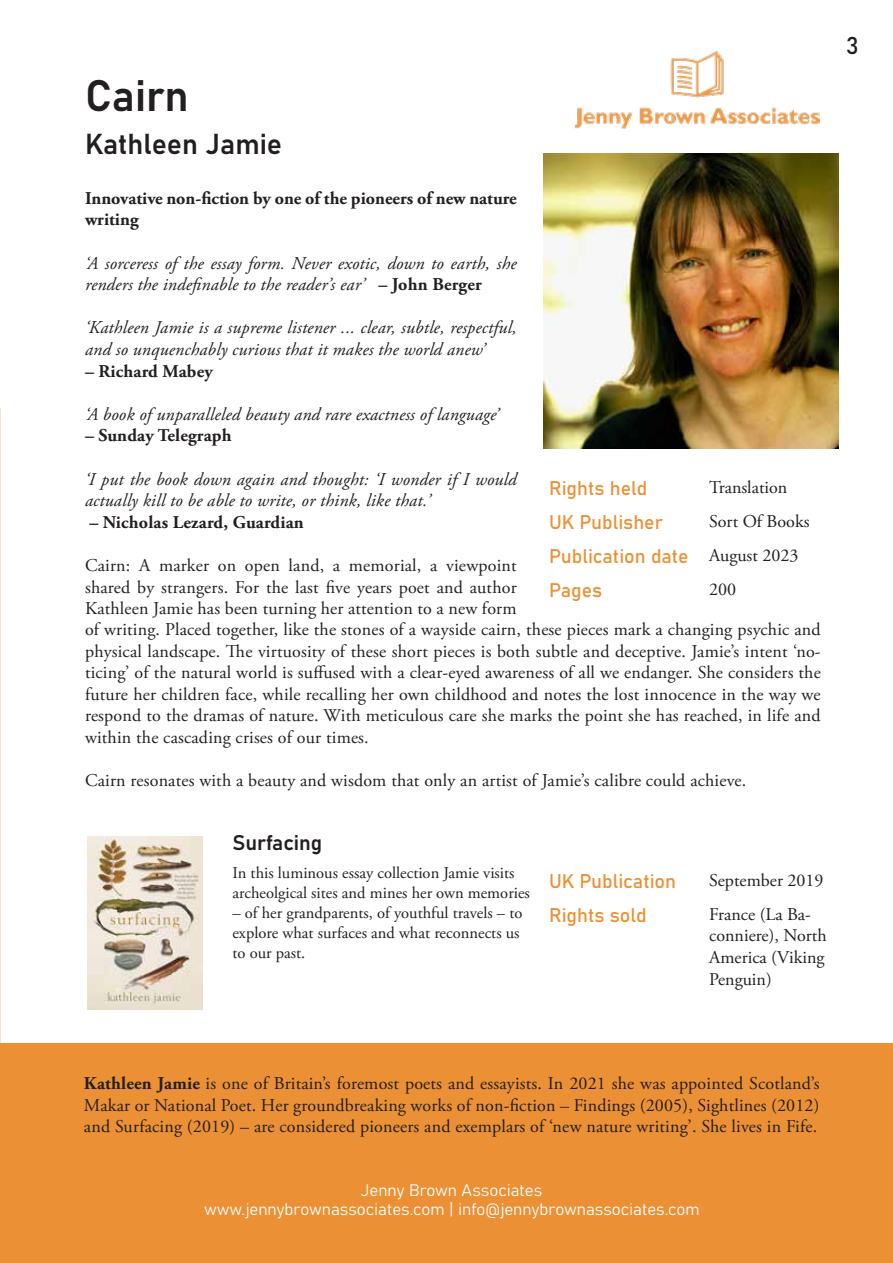
<style>
.page{position:relative;width:893px;height:1263px;background:#fff}
.page>*{position:absolute;margin:0;border:0;box-sizing:border-box;transform-origin:0 0}
.t1{font:43.5px "Bahnschrift";color:#231f20}
.t2{font:28.5px "Bahnschrift";color:#231f20}
.t3{font:24px "Bahnschrift";color:#231f20}
.t4{font:21px "Bahnschrift";color:#231f20}
.t5{font:19.5px/34px "Bahnschrift";color:#eb9034}
.t6{font:18px/21.6px "Adobe Garamond Pro";letter-spacing:.01em;color:#231f20;text-align:justify}
.t7{font:italic 18px/21.6px "Adobe Garamond Pro";letter-spacing:.01em;color:#231f20}
.t8{font:700 18px/21.6px "Adobe Garamond Pro";color:#231f20}
.t9{font:16.5px/19.8px "Adobe Garamond Pro";color:#231f20}
.t10{font:16.5px/19.8px "Bahnschrift";color:#fff;text-align:center}
.s1{font-weight:700;font-style:normal}
.s2{font-family:"Adobe Garamond Pro";font-size:18px;color:#231f20}
.s3{font-weight:700}
</style>
<div class="page">
<div style="left:0;top:1044px;width:893px;height:219px;background:#eb9034"></div>
<img style="left:575px;top:51px;width:245px;height:78px">
<img style="left:543px;top:153px;width:296px;height:295px">
<img style="left:87px;top:836px;width:116px;height:173px">
<h1 class="t1" style="left:85px;top:63px;width:105px">Cairn</h1>
<h2 class="t2" style="left:85px;top:122px;width:199px">Kathleen Jamie</h2>
<p class="t8" style="left:85px;top:188px;width:433px">Innovative non-fiction by one of the pioneers of new nature writing</p>
<p class="t7" style="left:85px;top:252px;width:433px">‘A sorceress of the essay form. Never exotic, down to earth, she renders the indefinable to the reader’s ear’ <span class="s1">– John Berger</span></p>
<p class="t7" style="left:85px;top:317px;width:433px">‘Kathleen Jamie is a supreme listener ... clear, subtle, respectful, and so unquenchably curious that it makes the world anew’</p>
<p class="t8" style="left:85px;top:360px;width:129px">– Richard Mabey</p>
<p class="t7" style="left:85px;top:404px;width:415px">‘A book of unparalleled beauty and rare exactness of language’</p>
<p class="t8" style="left:85px;top:425px;width:148px">– Sunday Telegraph</p>
<p class="t7" style="left:85px;top:468px;width:433px">‘I put the book down again and thought: ‘I wonder if I would actually kill to be able to write, or think, like that.’</p>
<p class="t8" style="left:89px;top:512px;width:216px">– Nicholas Lezard, Guardian</p>
<p class="t6" style="left:85px;top:555px;width:433px">Cairn: A marker on open land, a memorial, a viewpoint shared by strangers. For the last five years poet and author Kathleen Jamie has been turning her attention to a new form</p>
<p class="t5" style="left:549px;top:470px;width:100px">Rights held</p>
<p class="t6" style="left:709px;top:477px;width:80px">Translation</p>
<p class="t5" style="left:549px;top:504px;width:115px">UK Publisher</p>
<p class="t6" style="left:709px;top:511px;width:102px">Sort Of Books</p>
<p class="t5" style="left:549px;top:538px;width:251px">Publication date <span class="s2">August 2023<br></span>Pages</p>
<p class="t6" style="left:709px;top:579px;width:28px">200</p>
<p class="t6" style="left:85px;top:619px;width:737px">of writing. Placed together, like the stones of a wayside cairn, these pieces mark a changing psychic and physical landscape. The virtuosity of these short pieces is both subtle and deceptive. Jamie’s intent ‘no&shy;ticing’ of the natural world is suffused with a clear-eyed awareness of all we endanger. She considers the future her children face, while recalling her own childhood and notes the lost innocence in the way we respond to the dramas of nature. With meticulous care she marks the point she has reached, in life and within the cascading crises of our times.</p>
<p class="t6" style="left:85px;top:770px;width:663px">Cairn resonates with a beauty and wisdom that only an artist of Jamie’s calibre could achieve.</p>
<p class="t4" style="left:232px;top:827px;width:91px">Surfacing</p>
<p class="t9" style="left:232px;top:864px;width:299px">In this luminous essay collection Jamie visits archeolgical sites and mines her own memories</p>
<p class="t9" style="left:232px;top:903px;width:291px">– of her grandparents, of youthful travels – to explore what surfaces and what reconnects us to our past.</p>
<p class="t5" style="left:549px;top:863px;width:128px">UK Publication</p>
<p class="t6" style="left:709px;top:870px;width:116px">September 2019</p>
<p class="t5" style="left:549px;top:897px;width:99px">Rights sold</p>
<p class="t6" style="left:709px;top:904px;width:119px;text-align:left">France (La Ba&shy;conniere), North<br>America (Viking<br>Penguin)</p>
<h3 class="t3" style="left:846px;top:27px;width:14px">3</h3>
<p class="t6" style="left:84px;top:1073px;width:737px"><span class="s3">Kathleen Jamie</span> is one of Britain’s foremost poets and essayists. In 2021 she was appointed Scotland’s Makar or National Poet. Her groundbreaking works of non-fiction – Findings (2005), Sightlines (2012) and Surfacing (2019) – are considered pioneers and exemplars of ‘new nature writing’. She lives in Fife.</p>
<p class="t10" style="left:204px;top:1179px;width:497px">Jenny Brown Associates<br>www.jennybrownassociates.com | info@jennybrownassociates.com</p>
</div>
